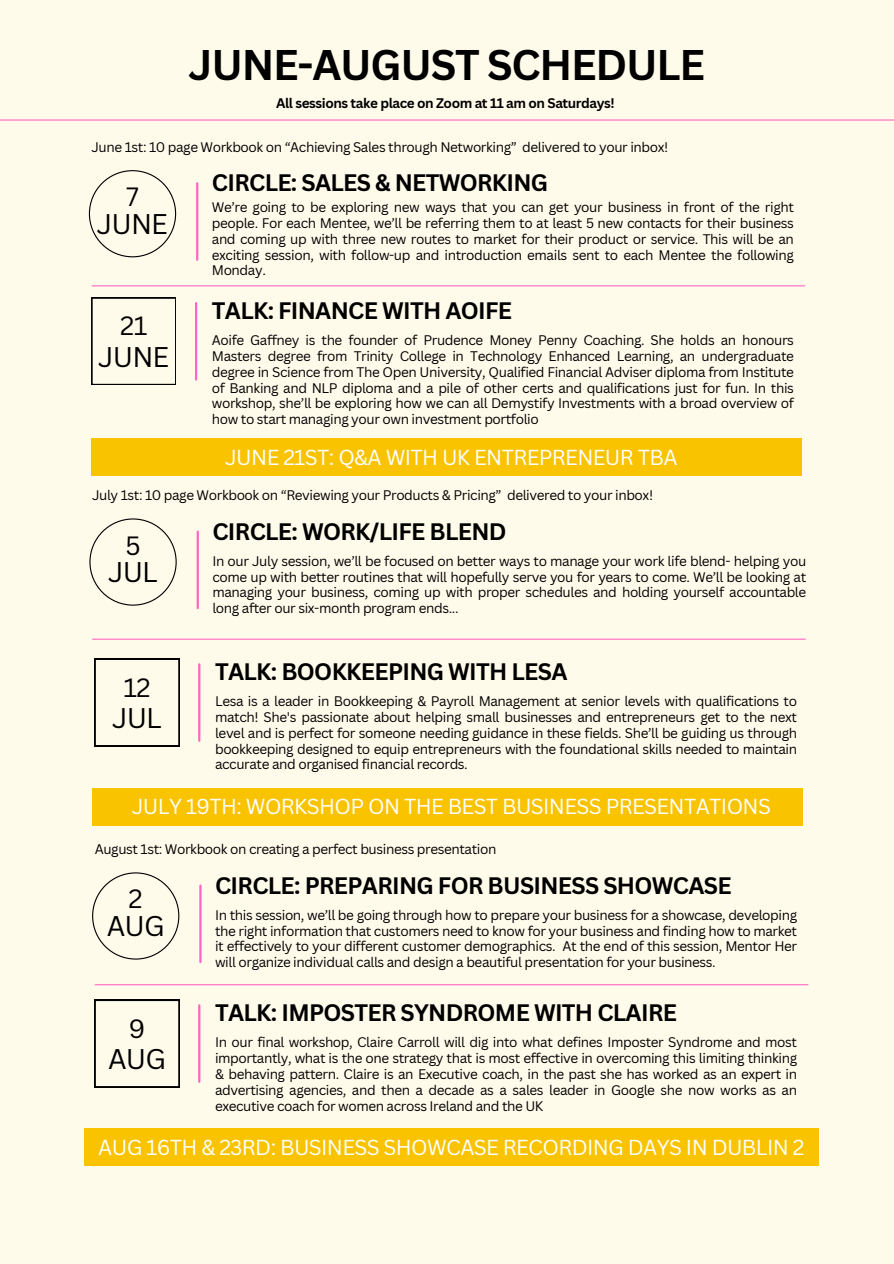
<style>
.page{position:relative;width:894px;height:1264px;background:#fff}
.page>*{position:absolute;margin:0;border:0;box-sizing:border-box;transform-origin:0 0}
.t1{font:700 41.7px "Canva Sans";letter-spacing:-.03em;color:#000}
.t2{font:27.75px "Canva Sans";letter-spacing:-.03em;color:#000}
.t3{font:25.8px "Canva Sans";color:#000}
.t4{font:700 23.25px "Canva Sans";letter-spacing:-.03em;color:#000}
.t5{font:21.15px "Canva Sans";letter-spacing:-.03em;color:#fff}
.t6{font:13.5px/15.8px "Canva Sans";letter-spacing:-.03em;color:#000;text-align:justify}
.t7{font:700 13.5px "Canva Sans";letter-spacing:-.03em;color:#000}
</style>
<div class="page">
<div style="left:0;top:0;width:893px;height:1263px;background:#fffbeb"></div>
<hr style="left:196px;top:183px;width:2px;height:77px;background:#ff66c4">
<hr style="left:92px;top:285px;width:712px;height:1px;background:#ff66c4">
<svg style="left:89px;top:170px;width:87px;height:87px"></svg>
<svg style="left:91px;top:298px;width:85px;height:87px"></svg>
<hr style="left:195px;top:303px;width:2px;height:76px;background:#ff66c4">
<div style="left:91px;top:439px;width:711px;height:37px;background:#fac300"></div>
<hr style="left:196px;top:531px;width:3px;height:77px;background:#ff66c4">
<hr style="left:93px;top:638px;width:712px;height:1px;background:#ff66c4">
<svg style="left:89px;top:518px;width:88px;height:87px"></svg>
<svg style="left:95px;top:659px;width:84px;height:87px"></svg>
<hr style="left:198px;top:664px;width:2px;height:76px;background:#ff66c4">
<div style="left:92px;top:788px;width:710px;height:37px;background:#fac300"></div>
<hr style="left:199px;top:885px;width:2px;height:77px;background:#ff66c4">
<hr style="left:95px;top:984px;width:712px;height:1px;background:#ff66c4">
<svg style="left:92px;top:872px;width:87px;height:87px"></svg>
<svg style="left:95px;top:999px;width:84px;height:88px"></svg>
<hr style="left:198px;top:1005px;width:2px;height:76px;background:#ff66c4">
<div style="left:84px;top:1128px;width:734px;height:37px;background:#fac300"></div>
<hr style="left:0;top:119px;width:893px;height:2px;background:#ff66c4">
<p class="t1" style="left:188px;top:36px;width:518px">JUNE-AUGUST SCHEDULE</p>
<h4 class="t7" style="left:276px;top:94px;width:340px">All sessions take place on Zoom at 11 am on Saturdays!</h4>
<p class="t6" style="left:91px;top:139px;width:578px">June 1st: 10 page Workbook on “Achieving Sales through Networking” delivered to your inbox!</p>
<h1 class="t3" style="left:126px;top:179px;width:14px">7</h1>
<h5 class="t2" style="left:97px;top:204px;width:73px">JUNE</h5>
<p class="t3" style="left:120px;top:308px;width:29px">21</p>
<h2 class="t2" style="left:98px;top:337px;width:73px">JUNE</h2>
<p class="t4" style="left:212px;top:167px;width:338px">CIRCLE: SALES &amp; NETWORKING</p>
<p class="t6" style="left:212px;top:199px;width:583px">We’re going to be exploring new ways that you can get your business in front of the right people. For each Mentee, we’ll be referring them to at least 5 new contacts for their business and coming up with three new routes to market for their product or service. This will be an exciting session, with follow-up and introduction emails sent to each Mentee the following Monday.</p>
<h3 class="t4" style="left:212px;top:294px;width:302px">TALK: FINANCE WITH AOIFE</h3>
<p class="t6" style="left:212px;top:332px;width:583px">Aoife Gaffney is the founder of Prudence Money Penny Coaching. She holds an honours Masters degree from Trinity College in Technology Enhanced Learning, an undergraduate degree in Science from The Open University, Qualified Financial Adviser diploma from Institute of Banking and NLP diploma and a pile of other certs and qualifications just for fun. In this workshop, she’ll be exploring how we can all Demystify Investments with a broad overview of how to start managing your own investment portfolio</p>
<p class="t5" style="left:225px;top:442px;width:453px">JUNE 21ST: Q&amp;A WITH UK ENTREPRENEUR TBA</p>
<p class="t6" style="left:92px;top:487px;width:562px">July 1st: 10 page Workbook on “Reviewing your Products &amp; Pricing” delivered to your inbox!</p>
<p class="t3" style="left:125px;top:527px;width:17px">5</p>
<p class="t2" style="left:108px;top:552px;width:51px">JUL</p>
<h4 class="t3" style="left:123px;top:669px;width:29px">12</h4>
<p class="t2" style="left:112px;top:698px;width:51px">JUL</p>
<h2 class="t4" style="left:212px;top:515px;width:295px">CIRCLE: WORK/LIFE BLEND</h2>
<h3 class="t6" style="left:212px;top:553px;width:595px">In our July session, we’ll be focused on better ways to manage your work life blend- helping you come up with better routines that will hopefully serve you for years to come. We’ll be looking at managing your business, coming up with proper schedules and holding yourself accountable long after our six-month program ends...</h3>
<p class="t4" style="left:215px;top:655px;width:354px">TALK: BOOKKEEPING WITH LESA</p>
<p class="t6" style="left:215px;top:693px;width:583px">Lesa is a leader in Bookkeeping &amp; Payroll Management at senior levels with qualifications to match! She's passionate about helping small businesses and entrepreneurs get to the next level and is perfect for someone needing guidance in these fields. She’ll be guiding us through bookkeeping designed to equip entrepreneurs with the foundational skills needed to maintain accurate and organised financial records.</p>
<h2 class="t5" style="left:132px;top:791px;width:640px">JULY 19TH: WORKSHOP ON THE BEST BUSINESS PRESENTATIONS</h2>
<p class="t6" style="left:95px;top:841px;width:403px">August 1st: Workbook on creating a perfect business presentation</p>
<h2 class="t3" style="left:129px;top:880px;width:16px">2</h2>
<p class="t2" style="left:107px;top:906px;width:59px">AUG</p>
<h2 class="t3" style="left:129px;top:1010px;width:18px">9</h2>
<p class="t2" style="left:108px;top:1039px;width:59px">AUG</p>
<h3 class="t4" style="left:215px;top:868px;width:518px">CIRCLE: PREPARING FOR BUSINESS SHOWCASE</h3>
<p class="t6" style="left:215px;top:906px;width:583px">In this session, we’ll be going through how to prepare your business for a showcase, developing the right information that customers need to know for your business and finding how to market it effectively to your different customer demographics. At the end of this session, Mentor Her will organize individual calls and design a beautiful presentation for your business.</p>
<p class="t4" style="left:215px;top:996px;width:463px">TALK: IMPOSTER SYNDROME WITH CLAIRE</p>
<h3 class="t6" style="left:215px;top:1034px;width:583px">In our final workshop, Claire Carroll will dig into what defines Imposter Syndrome and most importantly, what is the one strategy that is most effective in overcoming this limiting thinking &amp; behaving pattern. Claire is an Executive coach, in the past she has worked as an expert in advertising agencies, and then a decade as a sales leader in Google she now works as an executive coach for women across Ireland and the UK</h3>
<p class="t5" style="left:98px;top:1131px;width:707px">AUG 16TH &amp; 23RD: BUSINESS SHOWCASE RECORDING DAYS IN DUBLIN 2</p>
</div>
